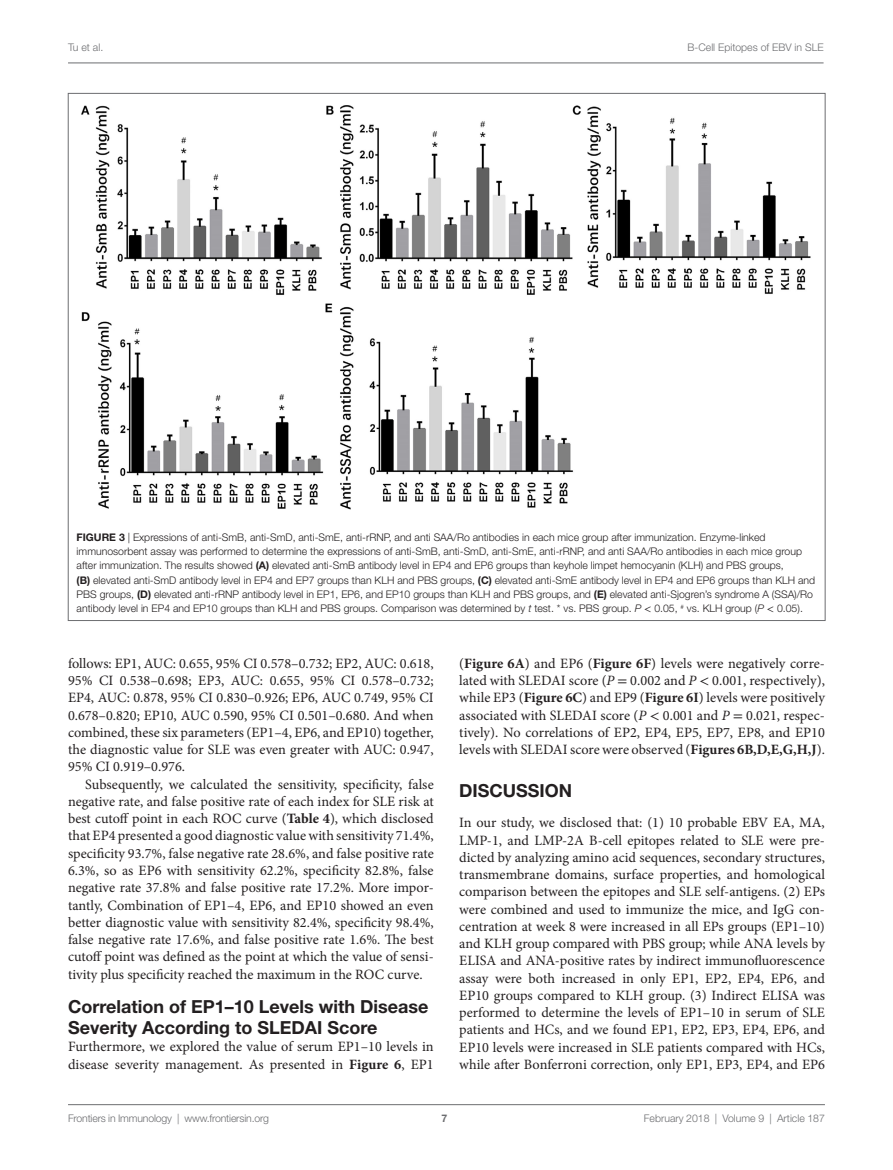
<style>
.page{position:relative;width:893px;height:1170px;background:#fff}
.page>*{position:absolute;margin:0;border:0;box-sizing:border-box;transform-origin:0 0}
.t1{font:700 18px/21px "Helvetica Neue LT Std";color:#231f20}
.t2{font:14.25px/17.2px "Minion Pro";color:#231f20;text-align:justify}
.t3{font:300 10.5px/14.2px "Helvetica Neue LT Std";color:#231f20}
.t4{font:300 10.5px "Helvetica Neue LT Std";color:#6c6d70}
.t5{font:700 10.5px "Helvetica Neue LT Std";color:#6c6d70}
.s1{font-weight:700}
.s2{font-style:italic}
.s3{font-family:"STIX General";font-weight:400}
.s4{font-family:"STIX General"}
</style>
<div class="page">
<img style="left:81px;top:105px;width:730px;height:405px">
<hr style="left:68px;top:1104px;width:757px;height:1px;background:#6c6d70">
<hr style="left:68px;top:63px;width:755px;height:1px;background:#6c6d70">
<p class="t4" style="left:68px;top:41px;width:37px">Tu et al.</p>
<p class="t4" style="left:688px;top:41px;width:137px">B-Cell Epitopes of EBV in SLE</p>
<p class="t3" style="left:77px;top:529px;width:740px"><span class="s1">Figure 3</span> | Expressions of anti-SmB, anti-SmD, anti-SmE, anti-rRNP, and anti SAA/Ro antibodies in each mice group after immunization. Enzyme-linked immunosorbent assay was performed to determine the expressions of anti-SmB, anti-SmD, anti-SmE, anti-rRNP, and anti SAA/Ro antibodies in each mice group after immunization. The results showed <span class="s1">(A)</span> elevated anti-SmB antibody level in EP4 and EP6 groups than keyhole limpet hemocyanin (KLH) and PBS groups,<br><span class="s1">(B)</span> elevated anti-SmD antibody level in EP4 and EP7 groups than KLH and PBS groups, <span class="s1">(C)</span> elevated anti-SmE antibody level in EP4 and EP6 groups than KLH and PBS groups, <span class="s1">(D)</span> elevated anti-rRNP antibody level in EP1, EP6, and EP10 groups than KLH and PBS groups, and <span class="s1">(E)</span> elevated anti-Sjogren’s syndrome A (SSA)/Ro antibody level in EP4 and EP10 groups than KLH and PBS groups. Comparison was determined by <span class="s2">t</span> test. * vs. PBS group. <span class="s2">P</span> <span class="s3">&lt;</span> 0.05, <sup>#</sup> vs. KLH group (<span class="s2">P</span> <span class="s3">&lt;</span> 0.05).</p>
<p class="t2" style="left:68px;top:654px;width:367px">follows: EP1, AUC: 0.655, 95% CI 0.578–0.732; EP2, AUC: 0.618, 95% CI 0.538–0.698; EP3, AUC: 0.655, 95% CI 0.578–0.732; EP4, AUC: 0.878, 95% CI 0.830–0.926; EP6, AUC 0.749, 95% CI 0.678–0.820; EP10, AUC 0.590, 95% CI 0.501–0.680. And when combined, these six parameters (EP1–4, EP6, and EP10) together, the diagnostic value for SLE was even greater with AUC: 0.947, 95% CI 0.919–0.976.</p>
<p class="t2" style="left:68px;top:775px;width:367px;text-indent:17px">Subsequently, we calculated the sensitivity, specificity, false negative rate, and false positive rate of each index for SLE risk at best cutoff point in each ROC curve (<span class="s1">Table 4</span>), which disclosed that EP4 presented a good diagnostic value with sensitivity 71.4%, specificity 93.7%, false negative rate 28.6%, and false positive rate 6.3%, so as EP6 with sensitivity 62.2%, specificity 82.8%, false negative rate 37.8% and false positive rate 17.2%. More impor&shy;tantly, Combination of EP1–4, EP6, and EP10 showed an even better diagnostic value with sensitivity 82.4%, specificity 98.4%, false negative rate 17.6%, and false positive rate 1.6%. The best cutoff point was defined as the point at which the value of sensi&shy;tivity plus specificity reached the maximum in the ROC curve.</p>
<p class="t1" style="left:68px;top:995px;width:362px">Correlation of EP1–10 Levels with Disease<br>Severity According to SLE</p>
<p class="t1" style="left:291px;top:1016px;width:88px">DAI Score</p>
<p class="t2" style="left:68px;top:1038px;width:367px">Furthermore, we explored the value of serum EP1–10 levels in disease severity management. As presented in <span class="s1">Figure 6</span>, EP1</p>
<p class="t2" style="left:459px;top:654px;width:367px">(<span class="s1">Figure 6A</span>) and EP6 (<span class="s1">Figure 6F</span>) levels were negatively corre&shy;lated with SLEDAI score (<span class="s2">P</span> <span class="s4">=</span> 0.002 and <span class="s2">P</span> <span class="s4">&lt;</span> 0.001, respectively), while EP3 (<span class="s1">Figure 6C</span>) and EP9 (<span class="s1">Figure 6I</span>) levels were positively associated with SLEDAI score (<span class="s2">P</span> <span class="s4">&lt;</span> 0.001 and <span class="s2">P</span> <span class="s4">=</span> 0.021, respec&shy;tively). No correlations of EP2, EP4, EP5, EP7, EP8, and EP10 levels with SLEDAI score were observed (<span class="s1">Figures 6B,D,E,G,H,J</span>).</p>
<p class="t1" style="left:459px;top:779px;width:112px">DISCUSSION</p>
<p class="t2" style="left:459px;top:814px;width:367px">In our study, we disclosed that: (1) 10 probable EBV EA, MA, LMP-1, and LMP-2A B-cell epitopes related to SLE were pre&shy;dicted by analyzing amino acid sequences, secondary structures, transmembrane domains, surface properties, and homological comparison between the epitopes and SLE self-antigens. (2) EPs were combined and used to immunize the mice, and IgG con&shy;centration at week 8 were increased in all EPs groups (EP1–10) and KLH group compared with PBS group; while ANA levels by ELISA and ANA-positive rates by indirect immunofluorescence assay were both increased in only EP1, EP2, EP4, EP6, and EP10 groups compared to KLH group. (3) Indirect ELISA was performed to determine the levels of EP1–10 in serum of SLE patients and HCs, and we found EP1, EP2, EP3, EP4, EP6, and EP10 levels were increased in SLE patients compared with HCs, while after Bonferroni correction, only EP1, EP3, EP4, and EP6</p>
<p class="t4" style="left:68px;top:1111px;width:203px">Frontiers in Immunology | www.frontiersin.org</p>
<p class="t4" style="left:644px;top:1111px;width:183px">February 2018 | Volume 9 | Article 187</p>
<p class="t5" style="left:441px;top:1111px;width:7px">7</p>
</div>
